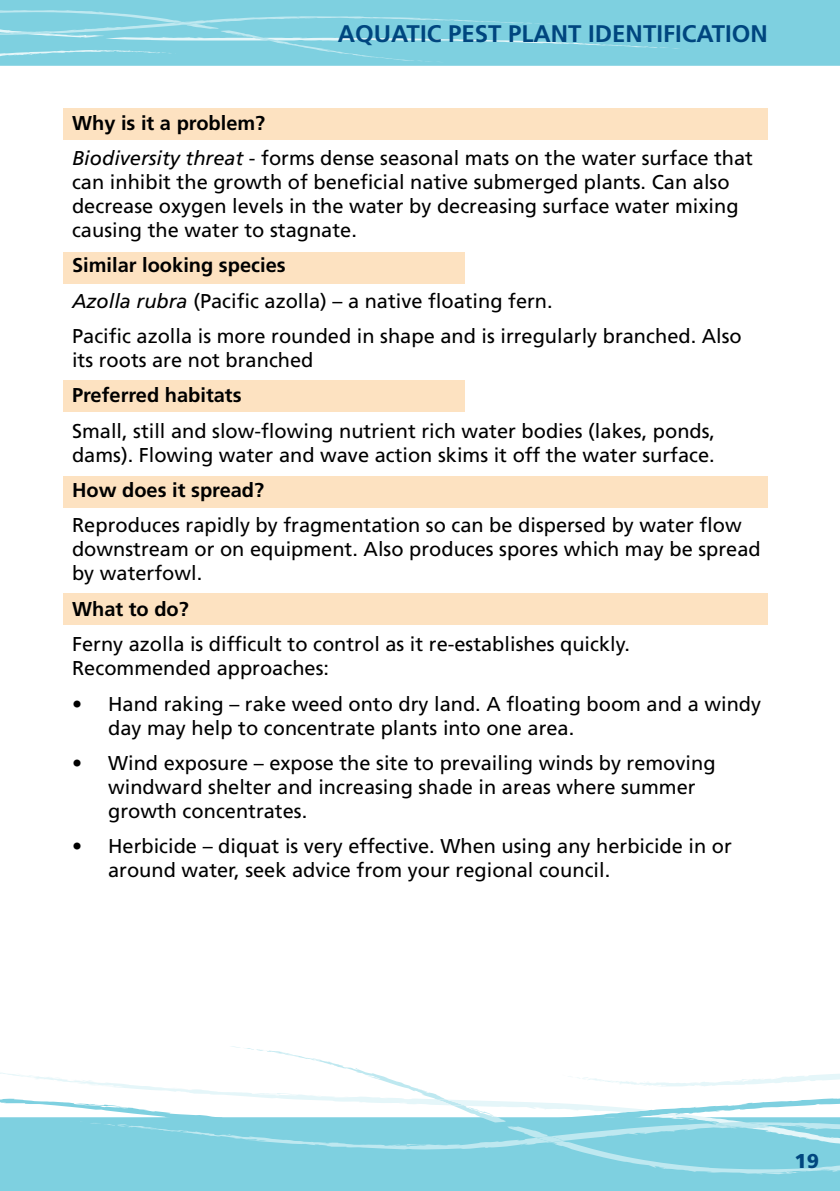
<style>
.page{position:relative;width:840px;height:1191px;background:#fff}
.page>*{position:absolute;margin:0;border:0;box-sizing:border-box;transform-origin:0 0}
.t1{font:700 24px "Frutiger LT Std";color:#00467f}
.t2{font:20px/35.4px "Frutiger LT Std";color:#000}
.t3{font:900 20px "Frutiger LT Std";color:#00467f}
.s1{font-weight:700}
.s2{font-style:italic}
</style>
<div class="page">
<svg style="left:0;top:1046px;width:839px;height:145px"></svg>
<div style="left:63px;top:109px;width:704px;height:31px;background:#fde2c1"></div>
<div style="left:63px;top:252px;width:401px;height:31px;background:#fde2c1"></div>
<div style="left:63px;top:380px;width:401px;height:31px;background:#fde2c1"></div>
<div style="left:63px;top:476px;width:704px;height:31px;background:#fde2c1"></div>
<div style="left:63px;top:593px;width:704px;height:32px;background:#fde2c1"></div>
<svg style="left:0;top:63px;width:839px;height:3px"></svg>
<svg style="left:0;top:0;width:839px;height:63px"></svg>
<p class="t1" style="left:337px;top:19px;width:431px">AQUATIC PEST PLANT IDENTIFICATION</p>
<p class="t2" style="left:72px;top:105px;width:682px"><span class="s1">Why is it a problem?<br></span><span class="s2">Biodiversity threat</span> - forms dense seasonal mats on the water surface that</p>
<p class="t2" style="left:72px;top:170px;width:667px;line-height:24px">can inhibit the growth of beneficial native submerged plants. Can also decrease oxygen levels in the water by decreasing surface water mixing causing the water to stagnate.</p>
<p class="t2" style="left:72px;top:248px;width:671px"><span class="s1">Similar looking species<br></span><span class="s2">Azolla rubra</span> (Pacific azolla) – a native floating fern.<br>Pacific azolla is more rounded in shape and is irregularly branched. Also</p>
<p class="t2" style="left:72px;top:342px;width:644px">its roots are not branched<br><span class="s1">Preferred habitats<br></span>Small, still and slow-flowing nutrient rich water bodies (lakes, ponds,</p>
<p class="t2" style="left:72px;top:437px;width:671px">dams). Flowing water and wave action skims it off the water surface.<br><span class="s1">How does it spread?<br></span>Reproduces rapidly by fragmentation so can be dispersed by water flow</p>
<p class="t2" style="left:72px;top:537px;width:689px;line-height:24px">downstream or on equipment. Also produces spores which may be spread by waterfowl.</p>
<p class="t2" style="left:72px;top:591px;width:559px"><span class="s1">What to do?<br></span>Ferny azolla is difficult to control as it re-establishes quickly.</p>
<p class="t2" style="left:72px;top:650px;width:258px">Recommended approaches:</p>
<p class="t2" style="left:108px;top:691px;width:654px;line-height:24px;text-indent:-36px">• Hand raking – rake weed onto dry land. A floating boom and a windy day may help to concentrate plants into one area.</p>
<p class="t2" style="left:108px;top:751px;width:608px;line-height:24px;text-indent:-36px">• Wind exposure – expose the site to prevailing winds by removing windward shelter and increasing shade in areas where summer growth concentrates.</p>
<p class="t2" style="left:108px;top:834px;width:625px;line-height:24px;text-indent:-36px">• Herbicide – diquat is very effective. When using any herbicide in or around water, seek advice from your regional council.</p>
<p class="t3" style="left:794px;top:1149px;width:26px">19</p>
</div>
